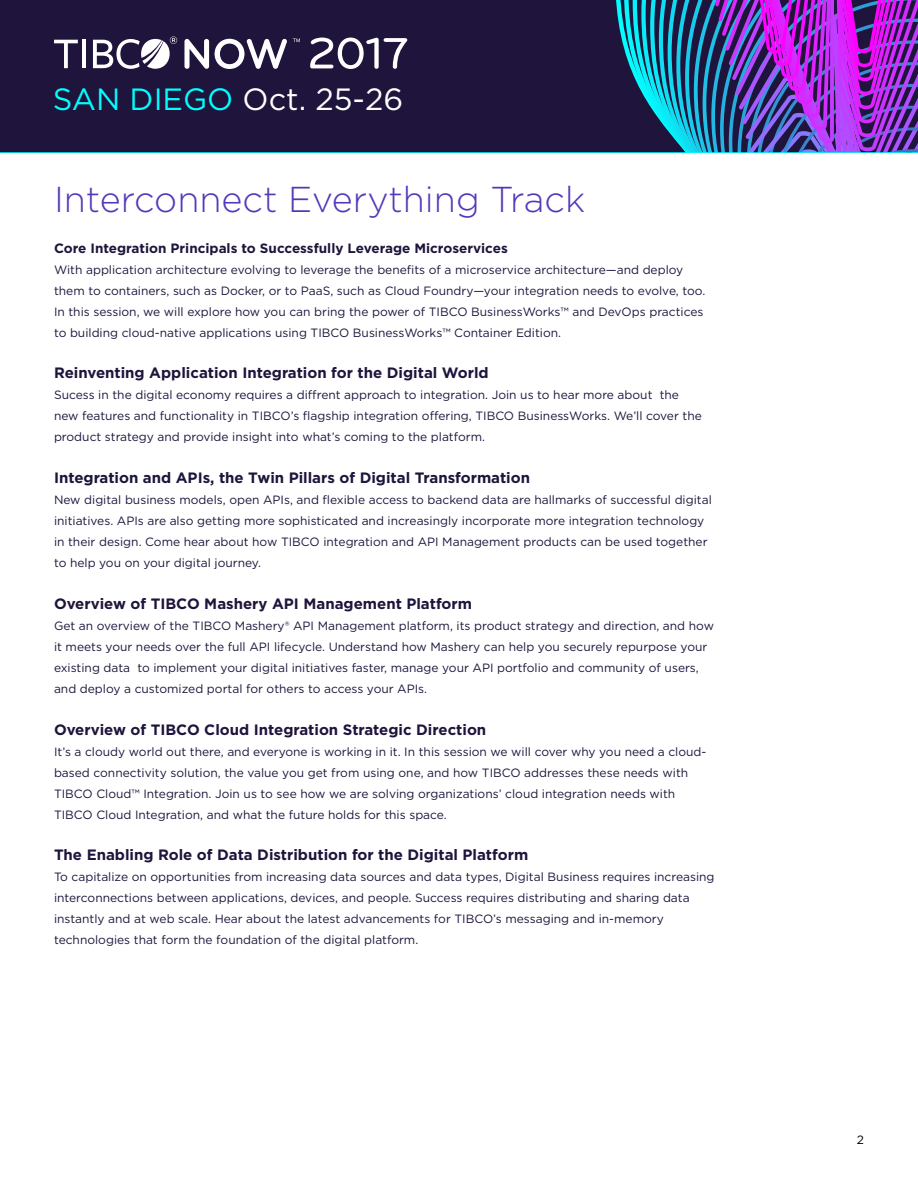
<style>
.page{position:relative;width:918px;height:1188px;background:#fff}
.page>*{position:absolute;margin:0;border:0;box-sizing:border-box;transform-origin:0 0}
.t1{font:300 36px "Gotham";color:#5438ba}
.t2{font:30.75px "Gotham";color:#fff}
.t3{font:700 15px "Gotham";color:#1f143b}
.t4{font:700 13.5px "Gotham";color:#1f143b}
.t5{font:12px/21px "Gotham";color:#1f143b}
.t6{font:12px "Gotham";color:#000}
.s1{color:#0ff}
</style>
<div class="page">
<div style="left:0;top:0;width:918px;height:153px;background:#1f143b"></div>
<svg style="left:616px;top:0;width:8px;height:48px"></svg>
<svg style="left:624px;top:0;width:9px;height:74px"></svg>
<svg style="left:633px;top:0;width:285px;height:152px"></svg>
<hr style="left:0;top:152px;width:918px;height:1px;background:#0ff">
<svg style="left:184px;top:39px;width:25px;height:30px"></svg>
<svg style="left:215px;top:39px;width:72px;height:30px"></svg>
<svg style="left:294px;top:39px;width:6px;height:3px"></svg>
<svg style="left:54px;top:40px;width:24px;height:28px"></svg>
<hr style="left:82px;top:40px;width:4px;height:28px;background:#fff">
<svg style="left:93px;top:36px;width:84px;height:33px"></svg>
<svg style="left:310px;top:38px;width:97px;height:31px"></svg>
<h2 class="t2" style="left:53px;top:80px;width:352px"><span class="s1">SAN DIEGO</span> Oct. 25-26</h2>
<h1 class="t1" style="left:54px;top:177px;width:533px">Interconnect Everything Track</h1>
<p class="t4" style="left:54px;top:239px;width:455px">Core Integration Principals to Successfully Leverage Microservices</p>
<p class="t5" style="left:54px;top:259px;width:653px">With application architecture evolving to leverage the benefits of a microservice architecture—and deploy them to containers, such as Docker, or to PaaS, such as Cloud Foundry—your integration needs to evolve, too.<br>In this session, we will explore how you can bring the power of TIBCO BusinessWorks™ and DevOps practices to building cloud-native applications using TIBCO BusinessWorks™ Container Edition.</p>
<p class="t3" style="left:54px;top:363px;width:436px">Reinventing Application Integration for the Digital World</p>
<p class="t5" style="left:54px;top:384px;width:649px">Sucess in the digital economy requires a diffrent approach to integration. Join us to hear more about the new features and functionality in TIBCO’s flagship integration offering, TIBCO BusinessWorks. We’ll cover the product strategy and provide insight into what’s coming to the platform.</p>
<p class="t3" style="left:54px;top:468px;width:478px">Integration and APIs, the Twin Pillars of Digital Transformation</p>
<p class="t5" style="left:54px;top:489px;width:659px">New digital business models, open APIs, and flexible access to backend data are hallmarks of successful digital initiatives. APIs are also getting more sophisticated and increasingly incorporate more integration technology in their design. Come hear about how TIBCO integration and API Management products can be used together to help you on your digital journey.</p>
<p class="t3" style="left:54px;top:594px;width:420px">Overview of TIBCO Mashery API Management Platform</p>
<p class="t5" style="left:54px;top:615px;width:662px">Get an overview of the TIBCO Mashery® API Management platform, its product strategy and direction, and how it meets your needs over the full API lifecycle. Understand how Mashery can help you securely repurpose your existing data to implement your digital initiatives faster, manage your API portfolio and community of users, and deploy a customized portal for others to access your APIs.</p>
<p class="t3" style="left:54px;top:719px;width:434px">Overview of TIBCO Cloud Integration Strategic Direction</p>
<p class="t5" style="left:54px;top:741px;width:654px">It’s a cloudy world out there, and everyone is working in it. In this session we will cover why you need a cloud&shy;based connectivity solution, the value you get from using one, and how TIBCO addresses these needs with TIBCO Cloud™ Integration. Join us to see how we are solving organizations’ cloud integration needs with TIBCO Cloud Integration, and what the future holds for this space.</p>
<p class="t3" style="left:54px;top:845px;width:476px">The Enabling Role of Data Distribution for the Digital Platform</p>
<p class="t5" style="left:54px;top:866px;width:662px">To capitalize on opportunities from increasing data sources and data types, Digital Business requires increasing interconnections between applications, devices, and people. Success requires distributing and sharing data instantly and at web scale. Hear about the latest advancements for TIBCO’s messaging and in-memory technologies that form the foundation of the digital platform.</p>
<p class="t6" style="left:857px;top:1132px;width:9px">2</p>
</div>
